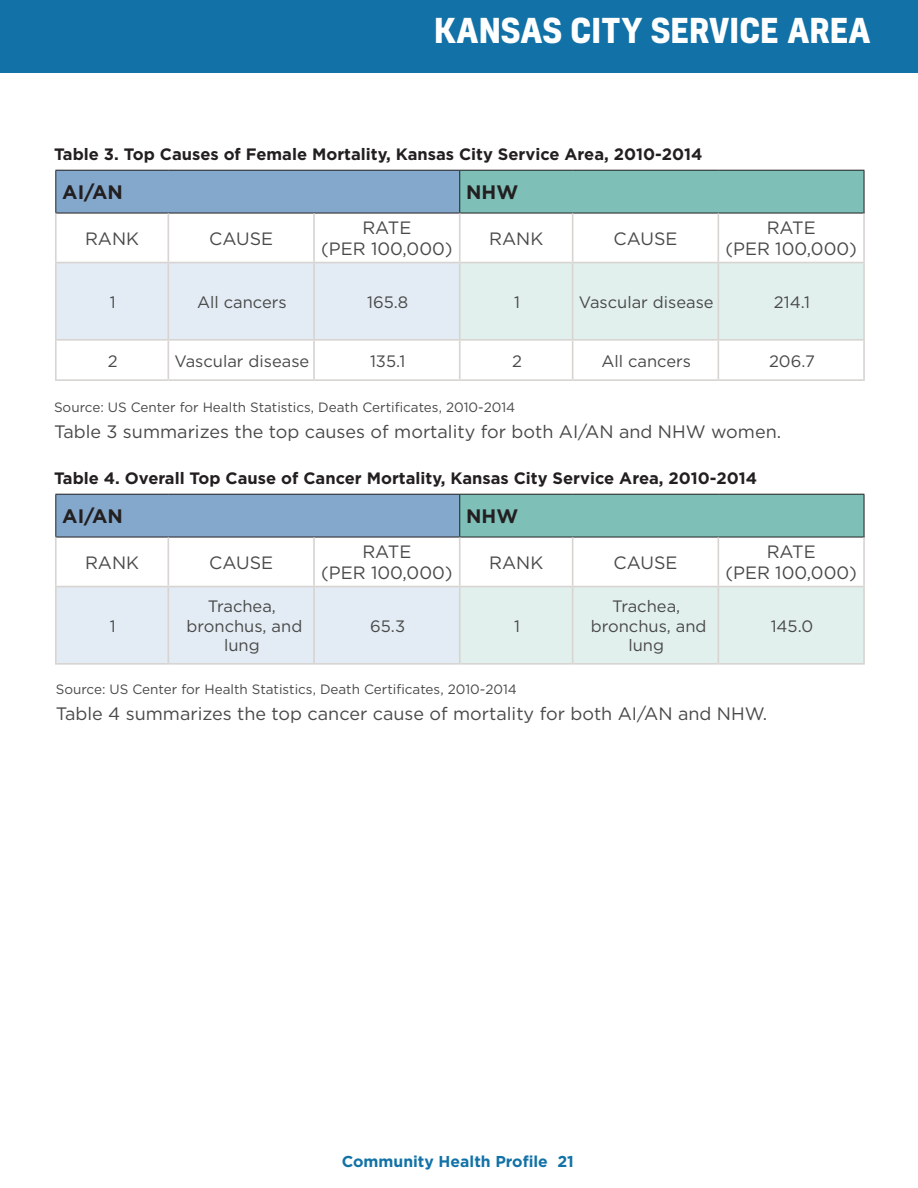
<style>
.page{position:relative;width:918px;height:1188px;background:#fff}
.page>*{position:absolute;margin:0;border:0;box-sizing:border-box;transform-origin:0 0}
.t1{font:700 33px "Kelson";color:#fff}
.t2{font:700 19.5px "Gotham";color:#231f20}
.t3{font:18px "Gotham";color:#484948}
.t4{font:17.85px/21.1px "Gotham";color:#484948;text-align:center}
.t5{font:700 16.5px "Gotham";color:#231f20}
.t6{font:16.5px/19.5px "Gotham";color:#484948;text-align:center}
.t7{font:700 15.75px "Gotham";color:#1272a7}
.t8{font:13.5px "Gotham";color:#484948}
</style>
<div class="page">
<div style="left:0;top:0;width:918px;height:73px;background:#1272a7"></div>
<div style="left:56px;top:170px;width:404px;height:43px;background:#84a8cc"></div>
<div style="left:460px;top:170px;width:404px;height:43px;background:#7ec0b7"></div>
<svg style="left:57px;top:263px;width:806px;height:116px"></svg>
<hr style="left:55px;top:171px;width:1px;height:42px;background:#231f20">
<hr style="left:55px;top:170px;width:113px;height:1px;background:#231f20">
<hr style="left:168px;top:170px;width:146px;height:1px;background:#231f20">
<hr style="left:314px;top:170px;width:146px;height:1px;background:#231f20">
<hr style="left:55px;top:213px;width:113px;height:1px;background:#231f20">
<hr style="left:168px;top:213px;width:146px;height:1px;background:#231f20">
<hr style="left:314px;top:213px;width:146px;height:1px;background:#231f20">
<hr style="left:460px;top:170px;width:113px;height:1px;background:#231f20">
<hr style="left:573px;top:170px;width:145px;height:1px;background:#231f20">
<hr style="left:718px;top:170px;width:146px;height:1px;background:#231f20">
<hr style="left:460px;top:213px;width:113px;height:1px;background:#231f20">
<hr style="left:573px;top:213px;width:145px;height:1px;background:#231f20">
<hr style="left:718px;top:213px;width:147px;height:1px;background:#231f20">
<hr style="left:55px;top:213px;width:2px;height:49px;background:#d7d4d2">
<hr style="left:168px;top:213px;width:1px;height:49px;background:#d7d4d2">
<hr style="left:55px;top:262px;width:113px;height:1px;background:#d7d4d2">
<hr style="left:313px;top:213px;width:2px;height:49px;background:#d7d4d2">
<hr style="left:168px;top:262px;width:146px;height:1px;background:#d7d4d2">
<hr style="left:459px;top:213px;width:2px;height:49px;background:#d7d4d2">
<hr style="left:314px;top:262px;width:146px;height:1px;background:#d7d4d2">
<hr style="left:572px;top:213px;width:1px;height:49px;background:#d7d4d2">
<hr style="left:460px;top:262px;width:113px;height:1px;background:#d7d4d2">
<hr style="left:718px;top:213px;width:1px;height:49px;background:#d7d4d2">
<hr style="left:573px;top:262px;width:145px;height:1px;background:#d7d4d2">
<hr style="left:863px;top:213px;width:2px;height:49px;background:#d7d4d2">
<hr style="left:718px;top:262px;width:147px;height:1px;background:#d7d4d2">
<hr style="left:55px;top:263px;width:2px;height:76px;background:#d7d4d2">
<hr style="left:168px;top:263px;width:1px;height:76px;background:#d7d4d2">
<hr style="left:55px;top:339px;width:113px;height:2px;background:#d7d4d2">
<hr style="left:313px;top:263px;width:2px;height:76px;background:#d7d4d2">
<hr style="left:168px;top:339px;width:146px;height:2px;background:#d7d4d2">
<hr style="left:459px;top:263px;width:2px;height:76px;background:#d7d4d2">
<hr style="left:314px;top:339px;width:146px;height:2px;background:#d7d4d2">
<hr style="left:572px;top:263px;width:1px;height:76px;background:#d7d4d2">
<hr style="left:460px;top:339px;width:113px;height:2px;background:#d7d4d2">
<hr style="left:718px;top:263px;width:1px;height:76px;background:#d7d4d2">
<hr style="left:573px;top:339px;width:145px;height:2px;background:#d7d4d2">
<hr style="left:863px;top:263px;width:2px;height:76px;background:#d7d4d2">
<hr style="left:718px;top:339px;width:147px;height:2px;background:#d7d4d2">
<hr style="left:55px;top:341px;width:2px;height:38px;background:#d7d4d2">
<hr style="left:168px;top:341px;width:1px;height:38px;background:#d7d4d2">
<hr style="left:55px;top:379px;width:113px;height:2px;background:#d7d4d2">
<hr style="left:313px;top:341px;width:2px;height:38px;background:#d7d4d2">
<hr style="left:168px;top:379px;width:146px;height:2px;background:#d7d4d2">
<hr style="left:459px;top:341px;width:2px;height:38px;background:#d7d4d2">
<hr style="left:314px;top:379px;width:146px;height:2px;background:#d7d4d2">
<hr style="left:572px;top:341px;width:1px;height:38px;background:#d7d4d2">
<hr style="left:460px;top:379px;width:113px;height:2px;background:#d7d4d2">
<hr style="left:718px;top:341px;width:1px;height:38px;background:#d7d4d2">
<hr style="left:573px;top:379px;width:145px;height:2px;background:#d7d4d2">
<hr style="left:863px;top:341px;width:2px;height:38px;background:#d7d4d2">
<hr style="left:718px;top:379px;width:147px;height:2px;background:#d7d4d2">
<hr style="left:459px;top:171px;width:1px;height:42px;background:#231f20">
<hr style="left:864px;top:171px;width:1px;height:42px;background:#231f20">
<div style="left:56px;top:494px;width:404px;height:43px;background:#84a8cc"></div>
<div style="left:460px;top:494px;width:404px;height:43px;background:#7ec0b7"></div>
<div style="left:57px;top:587px;width:806px;height:76px;background:#e2ebed"></div>
<hr style="left:55px;top:495px;width:1px;height:42px;background:#231f20">
<hr style="left:55px;top:494px;width:113px;height:1px;background:#231f20">
<hr style="left:168px;top:494px;width:146px;height:1px;background:#231f20">
<hr style="left:314px;top:494px;width:146px;height:1px;background:#231f20">
<hr style="left:55px;top:537px;width:113px;height:1px;background:#231f20">
<hr style="left:168px;top:537px;width:146px;height:1px;background:#231f20">
<hr style="left:314px;top:537px;width:146px;height:1px;background:#231f20">
<hr style="left:460px;top:494px;width:113px;height:1px;background:#231f20">
<hr style="left:573px;top:494px;width:145px;height:1px;background:#231f20">
<hr style="left:718px;top:494px;width:146px;height:1px;background:#231f20">
<hr style="left:460px;top:537px;width:113px;height:1px;background:#231f20">
<hr style="left:573px;top:537px;width:145px;height:1px;background:#231f20">
<hr style="left:718px;top:537px;width:147px;height:1px;background:#231f20">
<hr style="left:55px;top:537px;width:2px;height:49px;background:#d7d4d2">
<hr style="left:168px;top:537px;width:1px;height:49px;background:#d7d4d2">
<hr style="left:55px;top:586px;width:113px;height:1px;background:#d7d4d2">
<hr style="left:313px;top:537px;width:2px;height:49px;background:#d7d4d2">
<hr style="left:168px;top:586px;width:146px;height:1px;background:#d7d4d2">
<hr style="left:459px;top:537px;width:2px;height:49px;background:#d7d4d2">
<hr style="left:314px;top:586px;width:146px;height:1px;background:#d7d4d2">
<hr style="left:572px;top:537px;width:1px;height:49px;background:#d7d4d2">
<hr style="left:460px;top:586px;width:113px;height:1px;background:#d7d4d2">
<hr style="left:718px;top:537px;width:1px;height:49px;background:#d7d4d2">
<hr style="left:573px;top:586px;width:145px;height:1px;background:#d7d4d2">
<hr style="left:863px;top:537px;width:2px;height:49px;background:#d7d4d2">
<hr style="left:718px;top:586px;width:147px;height:1px;background:#d7d4d2">
<hr style="left:55px;top:587px;width:2px;height:76px;background:#d7d4d2">
<hr style="left:168px;top:587px;width:1px;height:76px;background:#d7d4d2">
<hr style="left:55px;top:663px;width:113px;height:2px;background:#d7d4d2">
<hr style="left:313px;top:587px;width:2px;height:76px;background:#d7d4d2">
<hr style="left:168px;top:663px;width:146px;height:2px;background:#d7d4d2">
<hr style="left:459px;top:587px;width:2px;height:76px;background:#d7d4d2">
<hr style="left:314px;top:663px;width:146px;height:2px;background:#d7d4d2">
<hr style="left:572px;top:587px;width:1px;height:76px;background:#d7d4d2">
<hr style="left:460px;top:663px;width:113px;height:2px;background:#d7d4d2">
<hr style="left:718px;top:587px;width:1px;height:76px;background:#d7d4d2">
<hr style="left:573px;top:663px;width:145px;height:2px;background:#d7d4d2">
<hr style="left:863px;top:587px;width:2px;height:76px;background:#d7d4d2">
<hr style="left:718px;top:663px;width:147px;height:2px;background:#d7d4d2">
<hr style="left:459px;top:495px;width:1px;height:42px;background:#231f20">
<hr style="left:864px;top:495px;width:1px;height:42px;background:#231f20">
<h1 class="t1" style="left:434px;top:7px;width:438px">KANSAS CITY SERVICE AREA</h1>
<p class="t5" style="left:54px;top:143px;width:650px">Table 3. Top Causes of Female Mortality, Kansas City Service Area, 2010-2014</p>
<p class="t2" style="left:62px;top:179px;width:62px">AI/AN</p>
<p class="t2" style="left:466px;top:179px;width:54px">NHW</p>
<p class="t4" style="left:85px;top:228px;width:55px">RANK</p>
<p class="t4" style="left:209px;top:228px;width:65px">CAUSE</p>
<p class="t4" style="left:321px;top:217px;width:133px">RATE<br>(PER 100,000)</p>
<p class="t4" style="left:489px;top:228px;width:55px">RANK</p>
<p class="t4" style="left:614px;top:228px;width:65px">CAUSE</p>
<p class="t4" style="left:725px;top:217px;width:133px">RATE<br>(PER 100,000)</p>
<p class="t6" style="left:110px;top:292px;width:7px">1</p>
<p class="t6" style="left:197px;top:292px;width:91px">All cancers</p>
<p class="t6" style="left:367px;top:292px;width:43px">165.8</p>
<p class="t6" style="left:514px;top:292px;width:7px">1</p>
<p class="t6" style="left:579px;top:292px;width:136px">Vascular disease</p>
<p class="t6" style="left:774px;top:292px;width:37px">214.1</p>
<p class="t6" style="left:108px;top:351px;width:11px">2</p>
<p class="t6" style="left:175px;top:351px;width:136px">Vascular disease</p>
<p class="t6" style="left:370px;top:351px;width:37px">135.1</p>
<p class="t6" style="left:512px;top:351px;width:11px">2</p>
<p class="t6" style="left:601px;top:351px;width:91px">All cancers</p>
<p class="t6" style="left:769px;top:351px;width:47px">206.7</p>
<p class="t8" style="left:54px;top:398px;width:463px">Source: US Center for Health Statistics, Death Certificates, 2010-2014</p>
<p class="t3" style="left:54px;top:420px;width:729px">Table 3 summarizes the top causes of mortality for both AI/AN and NHW women.</p>
<p class="t5" style="left:54px;top:467px;width:705px">Table 4. Overall Top Cause of Cancer Mortality, Kansas City Service Area, 2010-2014</p>
<p class="t2" style="left:62px;top:503px;width:62px">AI/AN</p>
<p class="t2" style="left:466px;top:503px;width:54px">NHW</p>
<p class="t4" style="left:85px;top:552px;width:55px">RANK</p>
<p class="t4" style="left:209px;top:552px;width:65px">CAUSE</p>
<p class="t4" style="left:321px;top:541px;width:133px">RATE<br>(PER 100,000)</p>
<p class="t4" style="left:489px;top:552px;width:55px">RANK</p>
<p class="t4" style="left:614px;top:552px;width:65px">CAUSE</p>
<p class="t4" style="left:725px;top:541px;width:133px">RATE<br>(PER 100,000)</p>
<p class="t6" style="left:110px;top:616px;width:7px">1</p>
<p class="t6" style="left:187px;top:596px;width:117px">Trachea, bronchus, and lung</p>
<p class="t6" style="left:591px;top:596px;width:117px">Trachea, bronchus, and lung</p>
<p class="t6" style="left:370px;top:616px;width:36px">65.3</p>
<p class="t6" style="left:514px;top:616px;width:7px">1</p>
<p class="t6" style="left:771px;top:616px;width:44px">145.0</p>
<p class="t8" style="left:56px;top:680px;width:463px">Source: US Center for Health Statistics, Death Certificates, 2010-2014</p>
<p class="t3" style="left:56px;top:702px;width:713px">Table 4 summarizes the top cancer cause of mortality for both AI/AN and NHW.</p>
<p class="t7" style="left:342px;top:1151px;width:234px">Community Health Profile 21</p>
</div>
